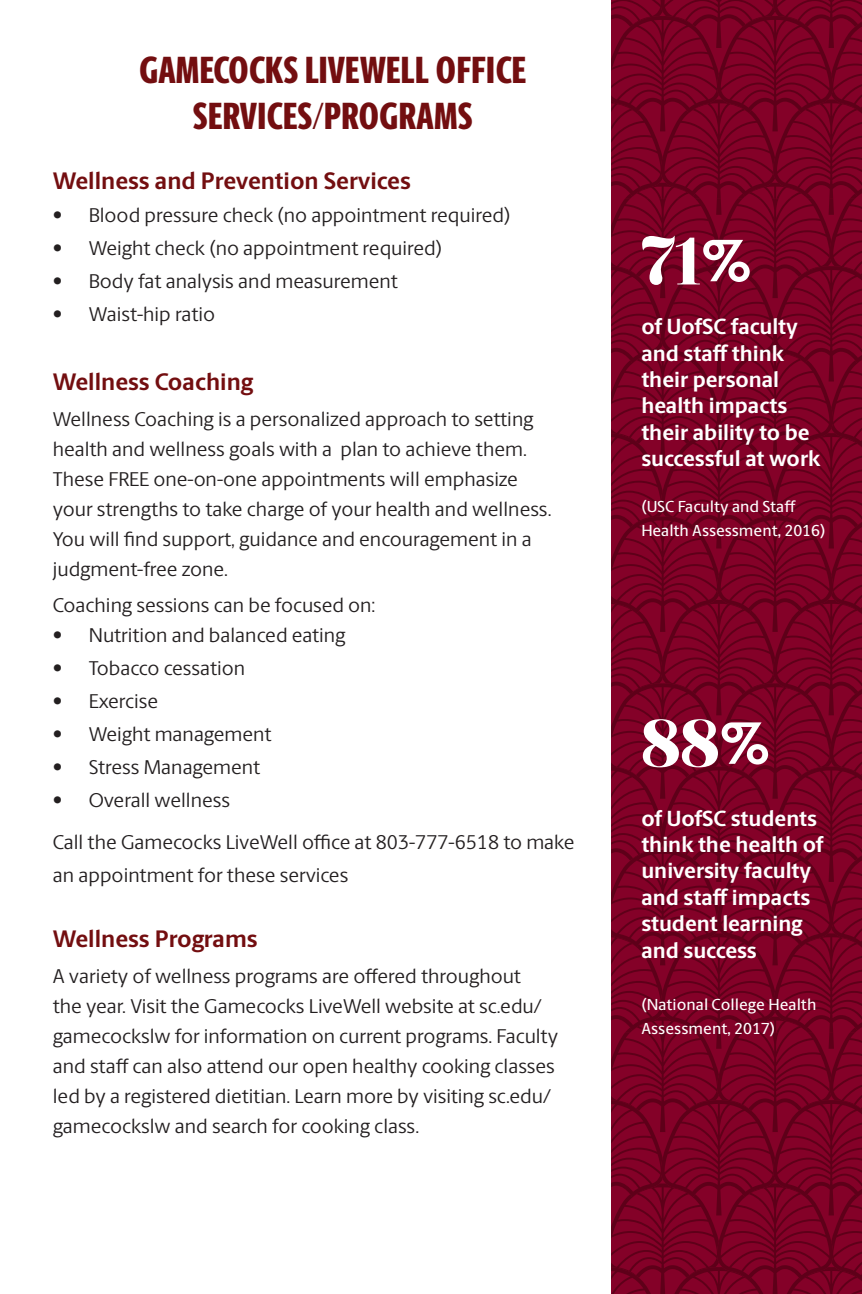
<style>
.page{position:relative;width:862px;height:1294px;background:#fff}
.page>*{position:absolute;margin:0;border:0;box-sizing:border-box;transform-origin:0 0}
.t1{font:60px "Karlie Extras";color:#fff}
.t2{font:800 38px/45.6px "Berlingske Sans X Cn";letter-spacing:.01em;color:#730e10;text-align:center}
.t3{font:700 24px "Berlingske Sans";color:#730e10}
.t4{font:700 22px/26.4px "Berlingske Sans";color:#fff}
.t5{font:20px/30px "Berlingske Sans";color:#231f20}
.t6{font:500 16px/24px "Berlingske Sans";color:#fff}
.s1{font-family:"Berlingske Sans";font-weight:700}
</style>
<div class="page">
<svg style="left:611px;top:0;width:251px;height:1294px;background:#790023"></svg>
<h2 class="t2" style="left:140px;top:47px;width:388px">GAMECOCKS LIVEWELL OFFICE<br>SERVICES/PROGRAMS</h2>
<p class="t3" style="left:53px;top:163px;width:360px">Wellness and Prevention Services</p>
<p class="t5" style="left:53px;top:199px;width:459px">• Blood pressure check (no appointment required)</p>
<p class="t5" style="left:53px;top:232px;width:391px">• Weight check (no appointment required)</p>
<p class="t5" style="left:53px;top:265px;width:346px">• Body fat analysis and measurement</p>
<p class="t5" style="left:53px;top:298px;width:164px">• Waist-hip ratio</p>
<p class="t3" style="left:53px;top:364px;width:202px">Wellness Coaching</p>
<p class="t5" style="left:53px;top:403px;width:500px">Wellness Coaching is a personalized approach to setting health and wellness goals with a plan to achieve them.<br>These FREE one-on-one appointments will emphasize your strengths to take charge of your health and wellness.<br>You will find support, guidance and encouragement in a judgment-free zone.</p>
<p class="t5" style="left:53px;top:589px;width:324px">Coaching sessions can be focused on:</p>
<p class="t5" style="left:53px;top:619px;width:294px">• Nutrition and balanced eating</p>
<p class="t5" style="left:53px;top:652px;width:194px">• Tobacco cessation</p>
<p class="t5" style="left:53px;top:685px;width:107px">• Exercise</p>
<p class="t5" style="left:53px;top:718px;width:220px">• Weight management</p>
<p class="t5" style="left:53px;top:751px;width:209px">• Stress Management</p>
<p class="t5" style="left:53px;top:778px;width:523px;line-height:42px">• Overall wellness<br>Call the Gamecocks LiveWell office at 803-777-6518 to make</p>
<p class="t5" style="left:53px;top:859px;width:297px">an appointment for these services</p>
<p class="t3" style="left:53px;top:921px;width:206px">Wellness Programs</p>
<p class="t5" style="left:53px;top:960px;width:507px">A variety of wellness programs are offered throughout<br>the year. Visit the Gamecocks LiveWell website at sc.edu/ gamecockslw for information on current programs. Faculty and staff can also attend our open healthy cooking classes led by a registered dietitian. Learn more by visiting sc.edu/ gamecockslw and search for cooking class.</p>
<h1 class="t1" style="left:641px;top:233px;width:112px">71<span class="s1">%</span></h1>
<p class="t4" style="left:641px;top:313px;width:180px">of UofSC faculty and staff think their personal health impacts their ability to be successful at work</p>
<p class="t6" style="left:641px;top:493px;width:185px">(USC Faculty and Staff<br>Health Assessment, 2016)</p>
<h1 class="t1" style="left:641px;top:716px;width:130px">88<span class="s1">%</span></h1>
<p class="t4" style="left:641px;top:804px;width:184px">of UofSC students think the health of university faculty and staff impacts student learning and success</p>
<p class="t6" style="left:641px;top:991px;width:177px">(National College Health<br>Assessment, 2017)</p>
</div>
